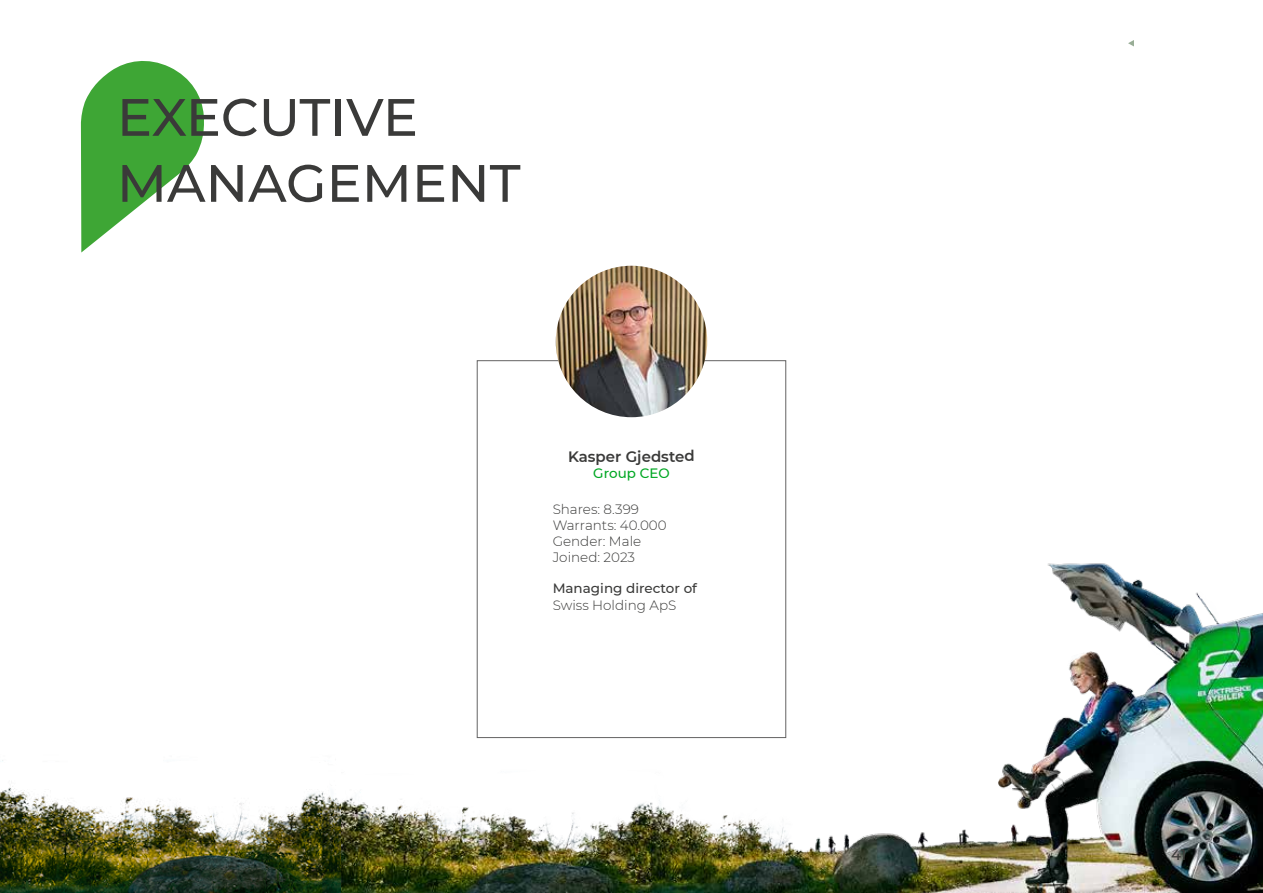
<style>
.page{position:relative;width:1263px;height:893px;background:#fff}
.page>*{position:absolute;margin:0;border:0;box-sizing:border-box;transform-origin:0 0}
.t1{font:500 52.5px/66px "Montserrat";color:#3a3a39}
.t2{font:600 15px "Montserrat";color:#3a3a39}
.t3{font:500 15px "Montserrat";color:#3a3a39}
.t4{font:300 13.5px/16.2px "Montserrat";color:#3a3a39}
.t5{font:500 13.5px "Montserrat";color:#3a3a39}
.t6{font:500 13.5px "Montserrat";letter-spacing:-.01em;color:#00a723}
</style>
<div class="page">
<img style="left:0;top:760px;width:342px;height:133px">
<img style="left:342px;top:557px;width:921px;height:336px">
<svg style="left:1128px;top:40px;width:6px;height:7px"></svg>
<svg style="left:81px;top:61px;width:123px;height:191px"></svg>
<div style="left:477px;top:360px;width:309px;height:378px;border:1px solid #646363"></div>
<img style="left:556px;top:266px;width:151px;height:151px;border-radius:76px">
<h1 class="t1" style="left:117px;top:82px;width:405px">EXECUTIVE<br>MANAGEMENT</h1>
<p class="t2" style="left:568px;top:447px;width:128px;rotate:-1deg">Kasper Gjedsted</p>
<p class="t6" style="left:593px;top:464px;width:78px">Group CEO</p>
<p class="t4" style="left:553px;top:500px;width:116px">Shares: 8.399<br>Warrants: 40.000<br>Gender: Male<br>Joined: 2023</p>
<p class="t5" style="left:553px;top:579px;width:146px">Managing director of</p>
<p class="t4" style="left:553px;top:596px;width:125px">Swiss Holding ApS</p>
<p class="t3" style="left:1171px;top:844px;width:17px">41</p>
</div>
